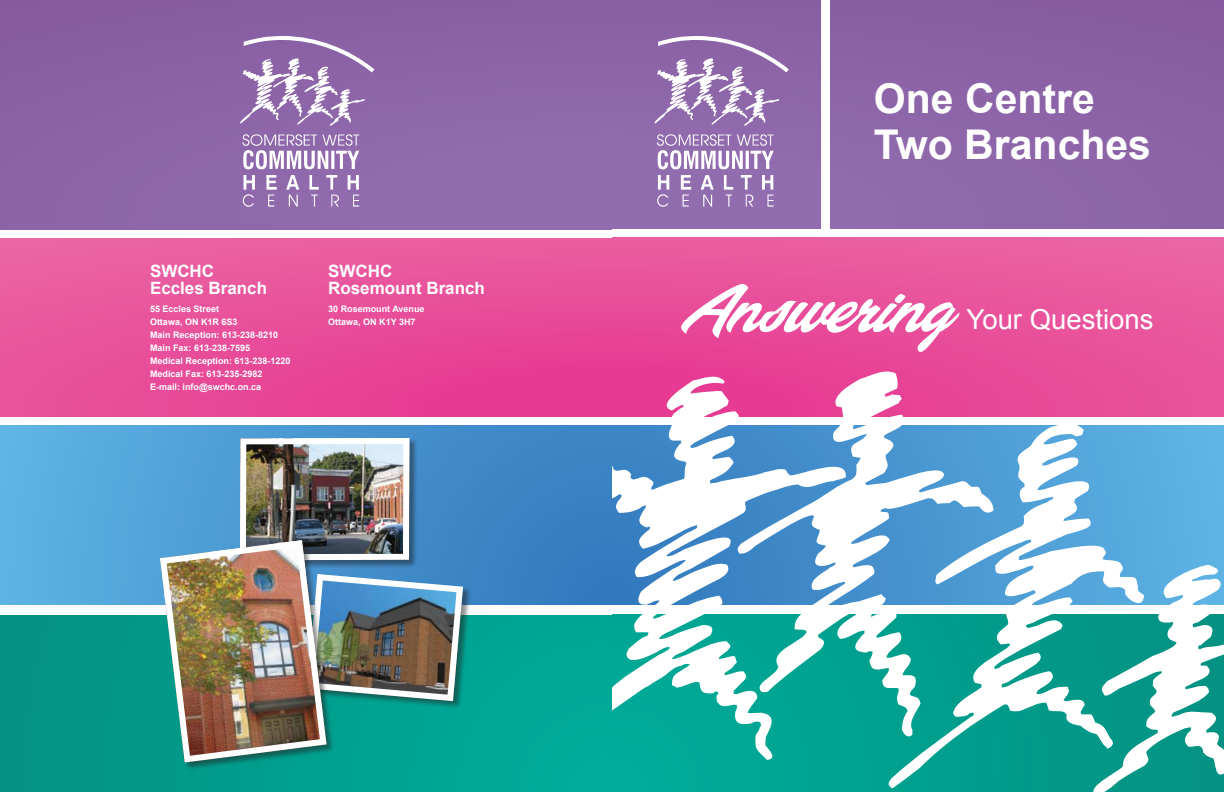
<style>
.page{position:relative;width:1224px;height:792px;background:#fff}
.page>*{position:absolute;margin:0;border:0;box-sizing:border-box;transform-origin:0 0}
.t1{font:125px "LHF Flash Script 2";color:#fff}
.t2{font:700 41px/46px "Arial";color:#fff}
.t3{font:27.5px "Arial";color:#fff}
.t4{font:700 17px/17px "Arial";color:#fff}
.t5{font:700 9px/13px "Arial";color:#fff}
</style>
<div class="page">
<div style="left:0;top:238px;width:612px;height:179px;background:linear-gradient(to bottom,#ea5fa1,#e73f94)"></div>
<div style="left:0;top:426px;width:612px;height:178px;background:linear-gradient(to right,#5eb3e4,#357cc0)"></div>
<div style="left:0;top:615px;width:612px;height:177px;background:linear-gradient(to right,#039283,#00ac99)"></div>
<div style="left:0;top:0;width:612px;height:229px;background:#8c64a7"></div>
<svg style="left:612px;top:238px;width:612px;height:178px;background:#e8529b"></svg>
<div style="left:612px;top:425px;width:612px;height:179px;background:#5bafe2"></div>
<div style="left:612px;top:615px;width:612px;height:177px;background:#00a492"></div>
<div style="left:612px;top:0;width:612px;height:229px;background:#8c64a7"></div>
<div style="left:821px;top:0;width:9px;height:232px;background:#fff"></div>
<svg style="left:888px;top:425px;width:234px;height:363px"></svg>
<svg style="left:1085px;top:565px;width:139px;height:227px"></svg>
<svg style="left:612px;top:372px;width:161px;height:409px"></svg>
<svg style="left:736px;top:368px;width:258px;height:372px"></svg>
<svg style="left:657px;top:175px;width:117px;height:32px"></svg>
<svg style="left:657px;top:134px;width:117px;height:35px"></svg>
<svg style="left:654px;top:36px;width:135px;height:90px"></svg>
<svg style="left:243px;top:175px;width:116px;height:32px"></svg>
<svg style="left:242px;top:134px;width:117px;height:35px"></svg>
<svg style="left:240px;top:36px;width:134px;height:90px"></svg>
<div style="left:307px;top:574px;width:164px;height:135px;background:#231f20;opacity:.5"></div>
<div style="left:160px;top:540px;width:175px;height:231px;background:#009d8c"></div>
<img style="left:163px;top:435px;width:303px;height:324px">
<img style="left:157px;top:537px;width:173px;height:229px">
<h3 class="t4" style="left:150px;top:263px;width:119px">SWCHC<br>Eccles Branch</h3>
<p class="t5" style="left:150px;top:303px;width:142px">55 Eccles Street<br>Ottawa, ON K1R 6S3<br>Main Reception: 613-238-8210<br>Main Fax: 613-238-7595<br>Medical Reception: 613-238-1220<br>Medical Fax: 613-235-2982<br>E-mail: info@swchc.on.ca</p>
<h3 class="t4" style="left:328px;top:263px;width:158px">SWCHC<br>Rosemount Branch</h3>
<p class="t5" style="left:328px;top:303px;width:98px">30 Rosemount Avenue<br>Ottawa, ON K1Y 3H7</p>
<h2 class="t2" style="left:874px;top:77px;width:279px">One Centre<br>Two Branches</h2>
<h1 class="t1" style="left:682px;top:261px;width:271px">Answering</h1>
<h3 class="t3" style="left:967px;top:302px;width:188px">Your Questions</h3>
</div>
